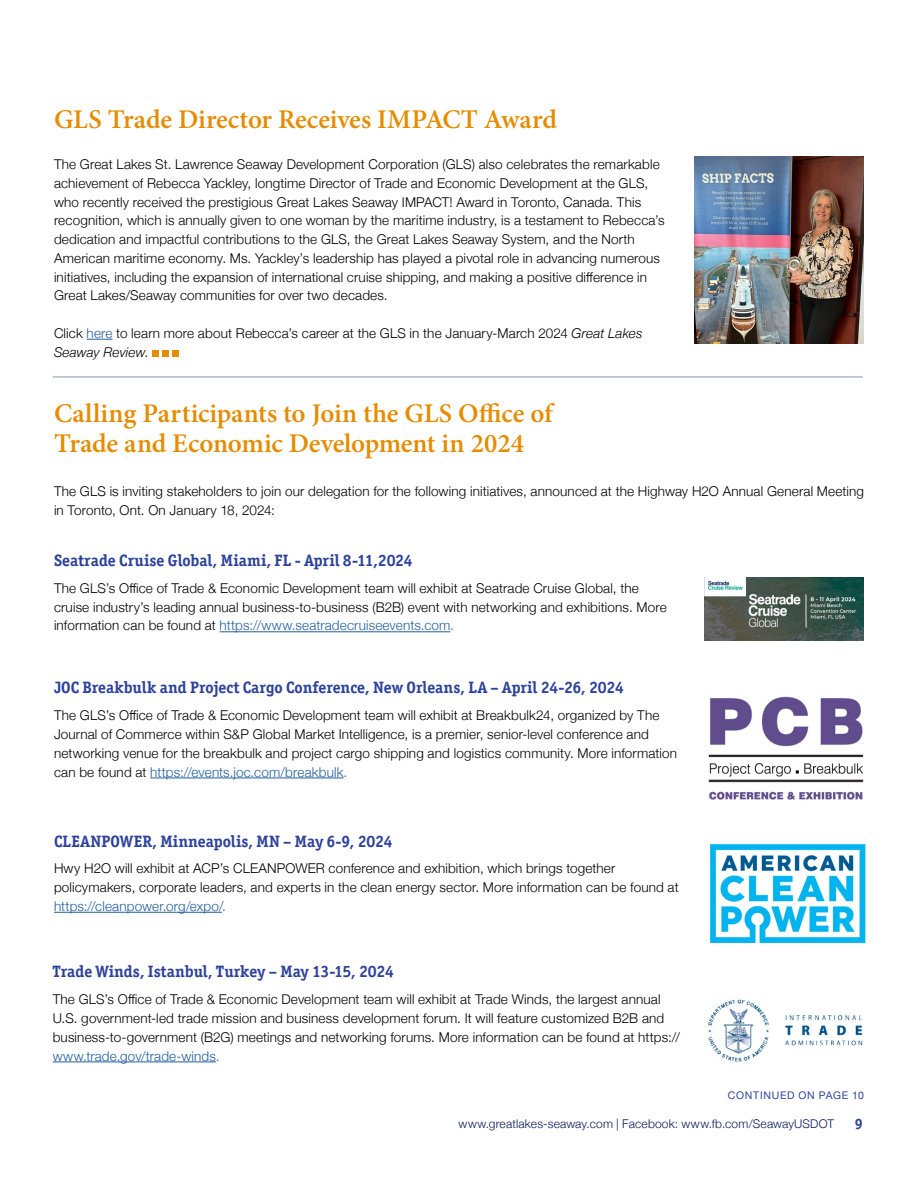
<style>
.page{position:relative;width:918px;height:1188px;background:#fff}
.page>*{position:absolute;margin:0;border:0;box-sizing:border-box;transform-origin:0 0}
.Story_Headline{font:600 27px/30px "Minion Pro";letter-spacing:-.005em;color:#e58c00}
.t1{font:700 16.5px "Officina Serif ITC Pro";color:#2d429b}
.t2{font:700 15px "Officina Serif ITC Pro";color:#2d429b}
.t3{font:300 13.5px/18.8px "Helvetica Neue";letter-spacing:.01em;color:#000}
.t4{font:300 12px "Helvetica Neue";letter-spacing:.015em;color:#0d1959}
.t5{font:10.5px "Helvetica Neue";letter-spacing:.07em;color:#2d429b}
.s1{color:#215e9e}
.s2{font-style:italic}
</style>
<div class="page">
<img style="left:694px;top:156px;width:170px;height:188px">
<svg style="left:87px;top:339px;width:26px;height:1px"></svg>
<div style="left:152px;top:350px;width:7px;height:7px;background:#e58c00"></div>
<div style="left:162px;top:350px;width:7px;height:7px;background:#e58c00"></div>
<div style="left:173px;top:350px;width:6px;height:7px;background:#e58c00"></div>
<hr style="left:53px;top:376px;width:810px;height:1px;background:#92a5c1">
<hr style="left:220px;top:631px;width:230px;height:1px;background:#215e9e">
<hr style="left:150px;top:778px;width:194px;height:1px;background:#215e9e">
<hr style="left:54px;top:912px;width:168px;height:1px;background:#215e9e">
<img style="left:704px;top:577px;width:159px;height:64px">
<img style="left:708px;top:697px;width:155px;height:103px">
<img style="left:709px;top:844px;width:157px;height:99px">
<hr style="left:53px;top:1062px;width:163px;height:1px;background:#215e9e">
<img style="left:708px;top:999px;width:155px;height:63px">
<h2 class="Story_Headline" style="left:54px;top:104px;width:505px">GLS Trade Director Receives IMPACT Award</h2>
<p class="t3" style="left:54px;top:154px;width:612px">The Great Lakes St. Lawrence Seaway Development Corporation (GLS) also celebrates the remarkable achievement of Rebecca Yackley, longtime Director of Trade and Economic Development at the GLS, who recently received the prestigious Great Lakes Seaway IMPACT! Award in Toronto, Canada. This recognition, which is annually given to one woman by the maritime industry, is a testament to Rebecca’s dedication and impactful contributions to the GLS, the Great Lakes Seaway System, and the North American maritime economy. Ms. Yackley’s leadership has played a pivotal role in advancing numerous initiatives, including the expansion of international cruise shipping, and making a positive difference in Great Lakes/Seaway communities for over two decades.</p>
<p class="t3" style="left:54px;top:323px;width:590px">Click <span class="s1">here</span> to learn more about Rebecca’s career at the GLS in the January-March 2024 <span class="s2">Great Lakes<br>Seaway Review</span>.</p>
<h2 class="Story_Headline" style="left:54px;top:398px;width:500px">Calling Participants to Join the GLS Office of<br>Trade and Economic Development in 2024</h2>
<p class="t3" style="left:54px;top:481px;width:812px">The GLS is inviting stakeholders to join our delegation for the following initiatives, announced at the Highway H2O Annual General Meeting in Toronto, Ont. On January 18, 2024:</p>
<p class="t1" style="left:54px;top:550px;width:360px">Seatrade Cruise Global, Miami, FL - April 8-11,2024</p>
<p class="t3" style="left:54px;top:578px;width:614px">The GLS’s Office of Trade &amp; Economic Development team will exhibit at Seatrade Cruise Global, the cruise industry’s leading annual business-to-business (B2B) event with networking and exhibitions. More information can be found at <span class="s1">https://www.seatradecruiseevents.com.</span></p>
<p class="t1" style="left:54px;top:678px;width:572px">JOC Breakbulk and Project Cargo Conference, New Orleans, LA – April 24-26, 2024</p>
<p class="t3" style="left:54px;top:705px;width:625px">The GLS’s Office of Trade &amp; Economic Development team will exhibit at Breakbulk24, organized by The Journal of Commerce within S&amp;P Global Market Intelligence, is a premier, senior-level conference and networking venue for the breakbulk and project cargo shipping and logistics community. More information can be found at <span class="s1">https://events.joc.com/breakbulk.</span></p>
<p class="t1" style="left:54px;top:831px;width:340px">CLEANPOWER, Minneapolis, MN – May 6-9, 2024</p>
<p class="t3" style="left:54px;top:858px;width:626px">Hwy H2O will exhibit at ACP’s CLEANPOWER conference and exhibition, which brings together policymakers, corporate leaders, and experts in the clean energy sector. More information can be found at <span class="s1">https://cleanpower.org/expo/.</span></p>
<p class="t1" style="left:53px;top:962px;width:343px">Trade Winds, Istanbul, Turkey – May 13-15, 2024</p>
<p class="t3" style="left:53px;top:989px;width:629px">The GLS’s Office of Trade &amp; Economic Development team will exhibit at Trade Winds, the largest annual U.S. government-led trade mission and business development forum. It will feature customized B2B and business-to-government (B2G) meetings and networking forums. More information can be found at https:// <span class="s1">www.trade.gov/trade-winds.</span></p>
<p class="t5" style="left:728px;top:1088px;width:138px">CONTINUED ON PAGE 10</p>
<p class="t4" style="left:459px;top:1114px;width:377px">www.greatlakes-seaway.com | Facebook: www.fb.com/SeawayUSDOT</p>
<p class="t2" style="left:855px;top:1115px;width:10px">9</p>
</div>
